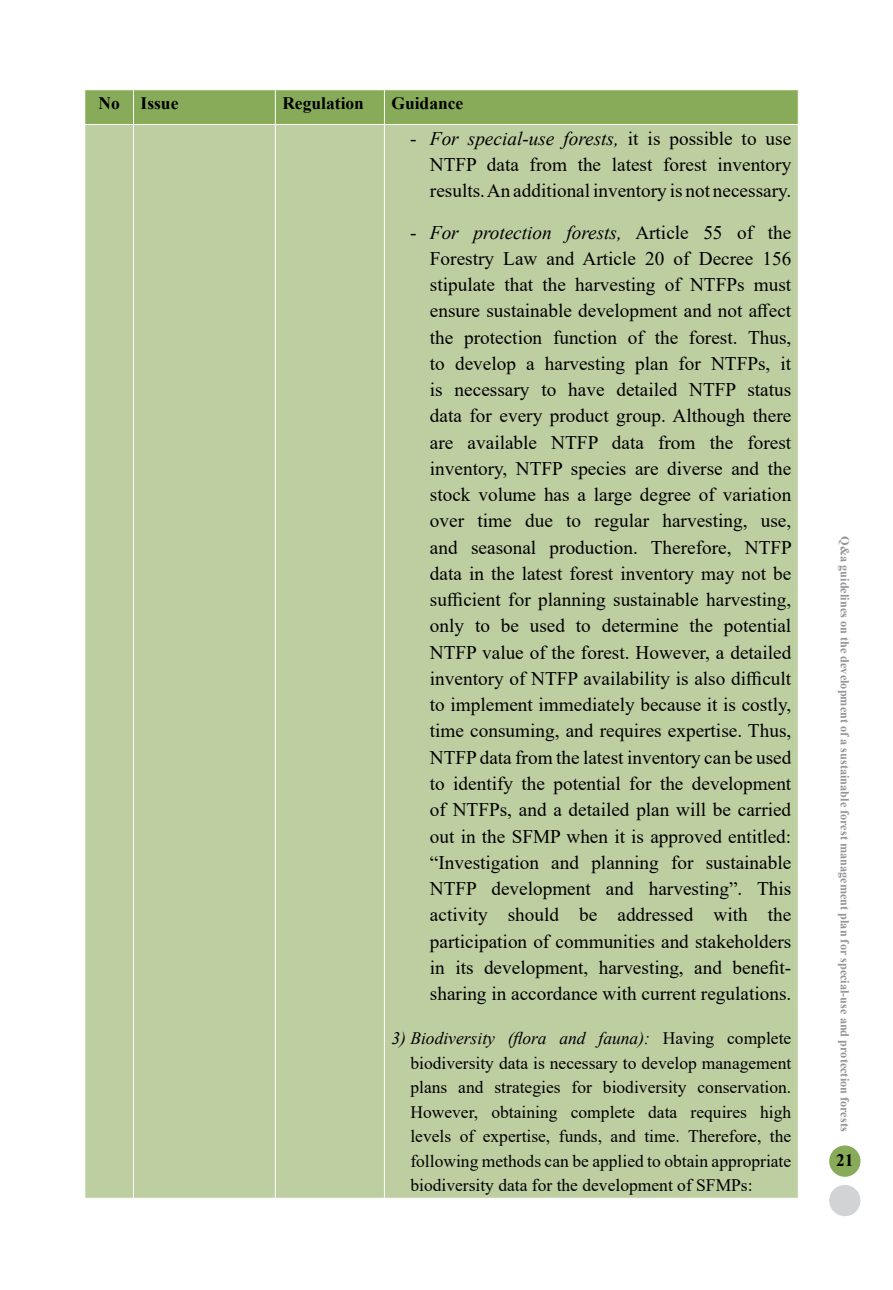
<style>
.page{position:relative;width:893px;height:1290px;background:#fff}
.page>*{position:absolute;margin:0;border:0;box-sizing:border-box;transform-origin:0 0}
.t1{font:19.25px/26.2px "Times New Roman";color:#000;text-align:justify}
.t2{font:17.5px/24.5px "Times New Roman";color:#000;text-align:justify}
.t3{font:700 17.5px "Times New Roman";color:#000}
.t4{font:700 12.25px "Times New Roman";color:#939598}
.s1{font-style:italic}
</style>
<div class="page">
<div style="left:829px;top:1145px;width:31px;height:32px;background:#87ab58;border-radius:50%"></div>
<div style="left:829px;top:1185px;width:31px;height:31px;background:#d1d3d4;border-radius:50%"></div>
<div style="left:85px;top:90px;width:713px;height:34px;background:#87ab58"></div>
<div style="left:85px;top:125px;width:713px;height:1073px;background:#bdcea1"></div>
<hr style="left:133px;top:90px;width:1px;height:34px;background:#fff">
<hr style="left:275px;top:90px;width:1px;height:34px;background:#fff">
<hr style="left:384px;top:90px;width:1px;height:34px;background:#fff">
<hr style="left:133px;top:125px;width:1px;height:1073px;background:#fff">
<hr style="left:275px;top:125px;width:1px;height:1073px;background:#fff">
<hr style="left:384px;top:125px;width:1px;height:1073px;background:#fff">
<p class="t3" style="left:98px;top:90px;width:81px">No Issue</p>
<p class="t3" style="left:282px;top:90px;width:83px">Regulation</p>
<p class="t3" style="left:391px;top:90px;width:73px">Guidance</p>
<p class="t1" style="left:430px;top:125px;width:363px;text-indent:-20px">- <span class="s1">For special-use forests,</span> it is possible to use NTFP data from the latest forest inventory results. An additional inventory is not necessary.</p>
<p class="t1" style="left:430px;top:218px;width:364px;text-indent:-20px">- <span class="s1">For protection forests,</span> Article 55 of the Forestry Law and Article 20 of Decree 156 stipulate that the harvesting of NTFPs must ensure sustainable development and not affect the protection function of the forest. Thus, to develop a harvesting plan for NTFPs, it is necessary to have detailed NTFP status data for every product group. Although there are available NTFP data from the forest inventory, NTFP species are diverse and the stock volume has a large degree of variation over time due to regular harvesting, use, and seasonal production. Therefore, NTFP data in the latest forest inventory may not be sufficient for planning sustainable harvesting, only to be used to determine the potential NTFP value of the forest. However, a detailed inventory of NTFP availability is also difficult to implement immediately because it is costly, time consuming, and requires expertise. Thus, NTFP data from the latest inventory can be used to identify the potential for the development of NTFPs, and a detailed plan will be carried out in the SFMP when it is approved entitled: “Investigation and planning for sustainable NTFP development and harvesting”. This activity should be addressed with the participation of communities and stakeholders in its development, harvesting, and benefit&shy;sharing in accordance with current regulations.</p>
<p class="t2" style="left:410px;top:1025px;width:382px;text-indent:-19px"><span class="s1">3) Biodiversity (flora and fauna):</span> Having complete biodiversity data is necessary to develop management plans and strategies for biodiversity conservation.<br>However, obtaining complete data requires high levels of expertise, funds, and time. Therefore, the following methods can be applied to obtain appropriate biodiversity data for the development of SFMPs:</p>
<p class="t4" style="left:854px;top:536px;width:596px;rotate:90deg">Q&amp;a guidelines on the development of a sustainable forest management plan for special-use and protection forests</p>
<p class="t3" style="left:836px;top:1147px;width:19px">21</p>
</div>
